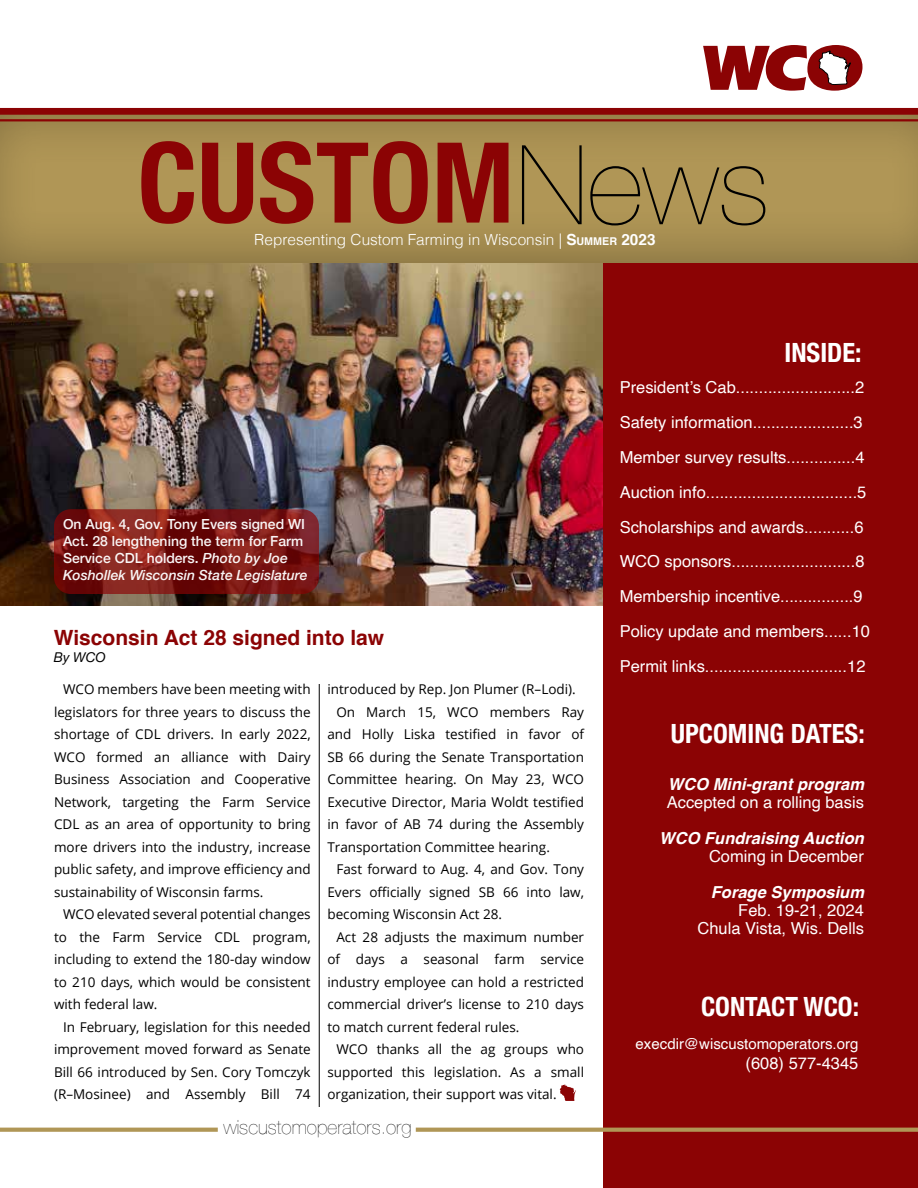
<style>
.page{position:relative;width:918px;height:1188px;background:#fff}
.page>*{position:absolute;margin:0;border:0;box-sizing:border-box;transform-origin:0 0}
.t1{font:700 condensed 111.9px "Helvetica Neue";color:#8b0304}
.t2{font:700 condensed 26.55px "Helvetica Neue";color:#fff}
.t3{font:700 21px "Helvetica";color:#8b0304}
.t4{font:200 19.5px "Helvetica Neue";color:#000}
.t5{font:16.5px/35px "Helvetica";color:#fff}
.t6{font:italic 700 16.5px "Helvetica";color:#fff}
.t7{font:300 15.3px "Helvetica";color:#fff}
.t8{font:15px "Helvetica";color:#fff}
.t9{font:500 13.95px/16.8px "Helvetica Neue";color:#fff}
.t10{font:13.5px/22.5px "Open Sans";color:#000;text-align:justify}
.t11{font:italic 13.5px "Helvetica Neue";color:#000}
.s1{font-weight:200;font-stretch:normal;font-size:110.55px;color:#000}
.s2{font-weight:700}
.s3{font-weight:700;font-size:10.8px}
.s4{font-style:italic}
</style>
<div class="page">
<img style="left:0;top:265px;width:603px;height:340px">
<div style="left:603px;top:235px;width:315px;height:953px;background:#8b0304"></div>
<div style="left:0;top:109px;width:918px;height:156px;background:#000;opacity:.34"></div>
<svg style="left:0;top:1128px;width:218px;height:4px"></svg>
<svg style="left:416px;top:1128px;width:502px;height:4px;background:#b09356"></svg>
<hr style="left:319px;top:684px;width:1px;height:423px;background:#000">
<svg style="left:54px;top:509px;width:265px;height:85px;background:#791714"></svg>
<div style="left:0;top:108px;width:918px;height:7px;background:#8b0304"></div>
<hr style="left:0;top:119px;width:918px;height:2px;background:#8b0304">
<svg style="left:560px;top:1084px;width:16px;height:17px"></svg>
<svg style="left:703px;top:45px;width:104px;height:46px"></svg>
<div style="left:807px;top:45px;width:55px;height:46px;background:#8b0304;border-radius:50%"></div>
<svg style="left:819px;top:51px;width:32px;height:34px"></svg>
<h1 class="t1" style="left:137px;top:90px;width:634px">CUSTOM<span class="s1">News</span></h1>
<p class="t7" style="left:254px;top:226px;width:403px">Representing Custom Farming in Wisconsin | <span class="s2">S</span><span class="s3">UMMER</span> <span class="s2">2023</span></p>
<h2 class="t2" style="left:785px;top:330px;width:78px">INSIDE:</h2>
<p class="t9" style="left:63px;top:515px;width:246px">On Aug. 4, Gov. Tony Evers signed WI Act. 28 lengthening the term for Farm Service CDL holders. <span class="s4">Photo by Joe Koshollek Wisconsin State Legislature</span></p>
<h3 class="t3" style="left:54px;top:621px;width:332px">Wisconsin Act 28 signed into law</h3>
<p class="t11" style="left:54px;top:647px;width:53px">By WCO</p>
<p class="t10" style="left:54px;top:678px;width:258px;text-indent:9px">WCO members have been meeting with legislators for three years to discuss the shortage of CDL drivers. In early 2022, WCO formed an alliance with Dairy Business Association and Cooperative Network, targeting the Farm Service CDL as an area of opportunity to bring more drivers into the industry, increase public safety, and improve efficiency and sustainability of Wisconsin farms.</p>
<p class="t10" style="left:54px;top:903px;width:258px;text-indent:9px">WCO elevated several potential changes to the Farm Service CDL program, including to extend the 180-day window to 210 days, which would be consistent with federal law.</p>
<p class="t10" style="left:54px;top:1015px;width:258px;text-indent:9px">In February, legislation for this needed improvement moved forward as Senate Bill 66 introduced by Sen. Cory Tomczyk (R–Mosinee) and Assembly Bill 74</p>
<p class="t10" style="left:327px;top:678px;width:250px">introduced by Rep. Jon Plumer (R–Lodi).</p>
<p class="t10" style="left:336px;top:700px;width:249px">On March 15, WCO members Ray</p>
<p class="t10" style="left:327px;top:723px;width:258px">and Holly Liska testified in favor of</p>
<p class="t10" style="left:327px;top:745px;width:258px">SB 66 during the Senate Transportation</p>
<p class="t10" style="left:327px;top:768px;width:258px">Committee hearing. On May 23, WCO</p>
<p class="t10" style="left:327px;top:790px;width:258px">Executive Director, Maria Woldt testified</p>
<p class="t10" style="left:327px;top:813px;width:258px">in favor of AB 74 during the Assembly</p>
<p class="t10" style="left:327px;top:835px;width:224px">Transportation Committee hearing.</p>
<p class="t10" style="left:336px;top:858px;width:249px">Fast forward to Aug. 4, and Gov. Tony</p>
<p class="t10" style="left:327px;top:880px;width:258px">Evers officially signed SB 66 into law,</p>
<p class="t10" style="left:327px;top:903px;width:176px">becoming Wisconsin Act 28.</p>
<p class="t10" style="left:336px;top:925px;width:249px">Act 28 adjusts the maximum number</p>
<p class="t10" style="left:327px;top:948px;width:258px">of days a seasonal farm service</p>
<p class="t10" style="left:327px;top:970px;width:258px">industry employee can hold a restricted</p>
<p class="t10" style="left:327px;top:993px;width:258px">commercial driver’s license to 210 days</p>
<p class="t10" style="left:327px;top:1015px;width:194px">to match current federal rules.</p>
<p class="t10" style="left:336px;top:1038px;width:249px">WCO thanks all the ag groups who</p>
<p class="t10" style="left:327px;top:1060px;width:258px">supported this legislation. As a small</p>
<p class="t10" style="left:327px;top:1083px;width:231px">organization, their support was vital.</p>
<h3 class="t4" style="left:223px;top:1112px;width:190px">wiscustomoperators.org</h3>
<p class="t5" style="left:620px;top:370px;width:252px">President’s Cab..........................2<br>Safety information......................3<br>Member survey results...............4<br>Auction info.................................5<br>Scholarships and awards...........6<br>WCO sponsors...........................8<br>Membership incentive................9<br>Policy update and members......10<br>Permit links...............................12</p>
<h2 class="t2" style="left:671px;top:711px;width:195px">UPCOMING DATES:</h2>
<p class="t6" style="left:668px;top:770px;width:198px">WCO Mini-grant program</p>
<p class="t5" style="left:667px;top:785px;width:199px">Accepted on a rolling basis</p>
<p class="t6" style="left:659px;top:824px;width:206px">WCO Fundraising Auction</p>
<p class="t5" style="left:709px;top:839px;width:156px">Coming in December</p>
<p class="t6" style="left:711px;top:878px;width:155px">Forage Symposium</p>
<p class="t5" style="left:697px;top:901px;width:168px;line-height:18px;text-align:right">Feb. 19-21, 2024<br>Chula Vista, Wis. Dells</p>
<h2 class="t2" style="left:701px;top:985px;width:159px">CONTACT WCO:</h2>
<p class="t8" style="left:636px;top:1032px;width:224px">execdir@wiscustomoperators.org</p>
<p class="t5" style="left:746px;top:1046px;width:114px">(608) 577-4345</p>
</div>
